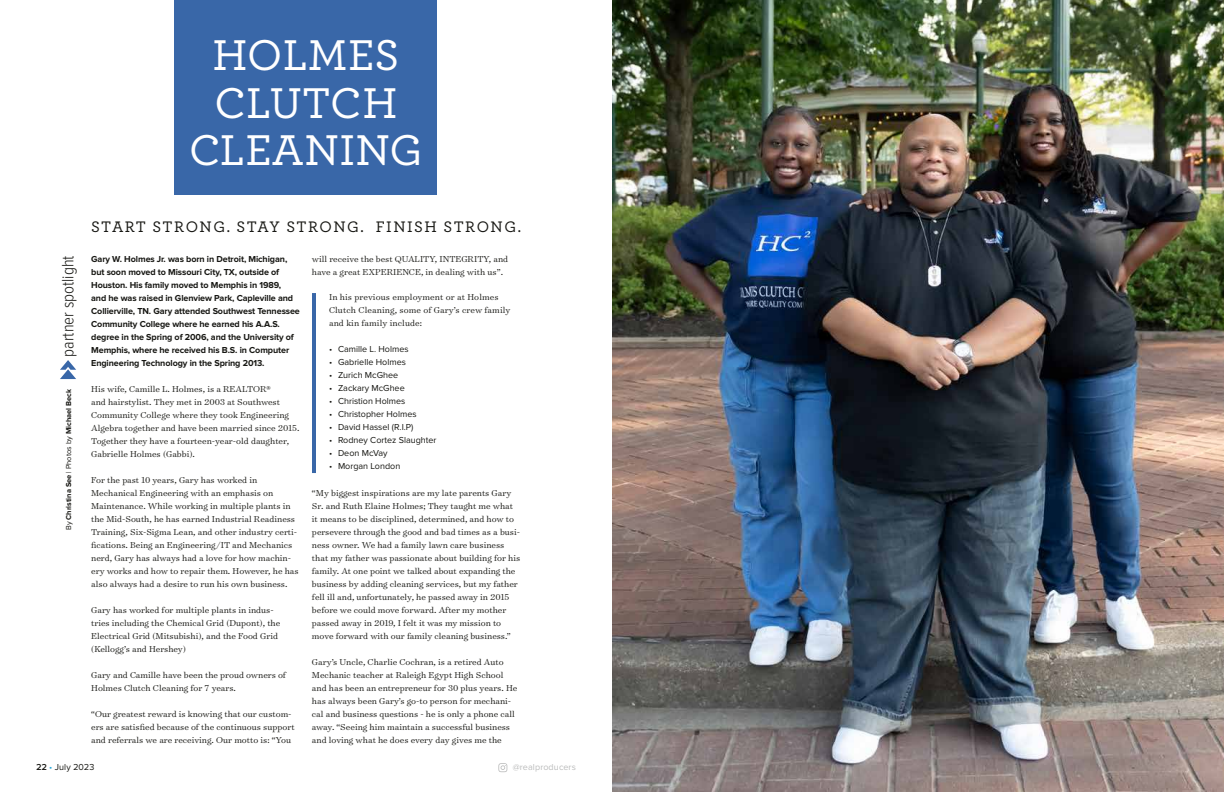
<style>
.page{position:relative;width:1224px;height:792px;background:#fff}
.page>*{position:absolute;margin:0;border:0;box-sizing:border-box;transform-origin:0 0}
.t1{font:500 45.2px/47.6px "Archer Pro";color:#fff;text-align:center}
.t2{font:300 17px "Proxima Nova Cond";color:#171713}
.t3{font:500 16px "Archer Pro";letter-spacing:.095em;color:#171713}
.t4{font:300 9.8px/13px "Surveyor Text";color:#171713}
.t5{font:700 9px/13px "Proxima Nova";letter-spacing:-.01em;color:#171713}
.t6{font:9px "Proxima Nova";color:#171713}
.t7{font:9px "Proxima Nova";letter-spacing:.01em;color:#bbbcbc}
.t8{font:700 7.5px "Proxima Nova";color:#171713}
.s1{font-weight:400}
.s2{font-weight:600}
.s3{color:#26a7d9}
</style>
<div class="page">
<svg style="left:498px;top:763px;width:9px;height:9px"></svg>
<svg style="left:60px;top:360px;width:16px;height:19px"></svg>
<img style="left:612px;top:0;width:612px;height:792px">
<div style="left:175px;top:0;width:262px;height:195px;background:#3967a8"></div>
<hr style="left:312px;top:293px;width:4px;height:180px;background:#3967a8">
<h1 class="t1" style="left:189px;top:29px;width:235px">HOLMES<br>CLUTCH<br>CLEANING</h1>
<h2 class="t2" style="left:60px;top:357px;width:103px;rotate:-90deg">partner spotlight</h2>
<p class="t8" style="left:65px;top:530px;width:143px;rotate:-90deg"><span class="s1">By</span> Christina See <span class="s1">| Photos by</span> Michael Beck</p>
<h3 class="t3" style="left:91px;top:215px;width:431px">START STRONG. STAY STRONG. FINISH STRONG.</h3>
<p class="t5" style="left:91px;top:252px;width:210px">Gary W. Holmes Jr. was born in Detroit, Michigan, but soon moved to Missouri City, TX, outside of Houston. His family moved to Memphis in 1989,<br>and he was raised in Glenview Park, Capleville and Collierville, TN. Gary attended Southwest Tennessee Community College where he earned his A.A.S. degree in the Spring of 2006, and the University of Memphis, where he received his B.S. in Computer Engineering Technology in the Spring 2013.</p>
<p class="t4" style="left:91px;top:382px;width:210px">His wife, Camille L. Holmes, is a REALTOR®<br>and hairstylist. They met in 2003 at Southwest Community College where they took Engineering Algebra together and have been married since 2015.<br>Together they have a fourteen-year-old daughter, Gabrielle Holmes (Gabbi).</p>
<p class="t4" style="left:91px;top:473px;width:209px">For the past 10 years, Gary has worked in Mechanical Engineering with an emphasis on Maintenance. While working in multiple plants in the Mid-South, he has earned Industrial Readiness Training, Six-Sigma Lean, and other industry certi&shy;fications. Being an Engineering/IT and Mechanics nerd, Gary has always had a love for how machin&shy;ery works and how to repair them. However, he has also always had a desire to run his own business.</p>
<p class="t4" style="left:91px;top:603px;width:191px">Gary has worked for multiple plants in indus&shy;tries including the Chemical Grid (Dupont), the Electrical Grid (Mitsubishi), and the Food Grid (Kellogg’s and Hershey)</p>
<p class="t4" style="left:91px;top:668px;width:196px">Gary and Camille have been the proud owners of<br>Holmes Clutch Cleaning for 7 years.</p>
<p class="t4" style="left:91px;top:707px;width:205px">“Our greatest reward is knowing that our custom&shy;ers are satisfied because of the continuous support and referrals we are receiving. Our motto is: “You</p>
<p class="t4" style="left:312px;top:252px;width:198px">will receive the best QUALITY, INTEGRITY, and have a great EXPERIENCE, in dealing with us”.</p>
<p class="t4" style="left:329px;top:291px;width:183px">In his previous employment or at Holmes<br>Clutch Cleaning, some of Gary’s crew family and kin family include:</p>
<p class="t6" style="left:329px;top:344px;width:81px">• Camille L. Holmes</p>
<p class="t6" style="left:329px;top:357px;width:78px">• Gabrielle Holmes</p>
<p class="t6" style="left:329px;top:370px;width:71px">• Zurich McGhee</p>
<p class="t6" style="left:329px;top:383px;width:77px">• Zackary McGhee</p>
<p class="t6" style="left:329px;top:396px;width:78px">• Christion Holmes</p>
<p class="t6" style="left:329px;top:409px;width:89px">• Christopher Holmes</p>
<p class="t6" style="left:329px;top:422px;width:86px">• David Hassel (R.I.P)</p>
<p class="t6" style="left:329px;top:435px;width:109px">• Rodney Cortez Slaughter</p>
<p class="t6" style="left:329px;top:448px;width:60px">• Deon McVay</p>
<p class="t6" style="left:329px;top:461px;width:73px">• Morgan London</p>
<p class="t4" style="left:312px;top:486px;width:210px">“My biggest inspirations are my late parents Gary Sr. and Ruth Elaine Holmes; They taught me what it means to be disciplined, determined, and how to persevere through the good and bad times as a busi&shy;ness owner. We had a family lawn care business that my father was passionate about building for his family. At one point we talked about expanding the business by adding cleaning services, but my father fell ill and, unfortunately, he passed away in 2015 before we could move forward. After my mother passed away in 2019, I felt it was my mission to move forward with our family cleaning business.”</p>
<p class="t4" style="left:312px;top:655px;width:207px">Gary’s Uncle, Charlie Cochran, is a retired Auto Mechanic teacher at Raleigh Egypt High School and has been an entrepreneur for 30 plus years. He has always been Gary’s go-to person for mechani&shy;cal and business questions - he is only a phone call away. “Seeing him maintain a successful business and loving what he does every day gives me the</p>
<p class="t6" style="left:36px;top:762px;width:60px"><span class="s2">22</span> <span class="s3">•</span> July 2023</p>
<p class="t7" style="left:513px;top:762px;width:65px">@realproducers</p>
</div>
